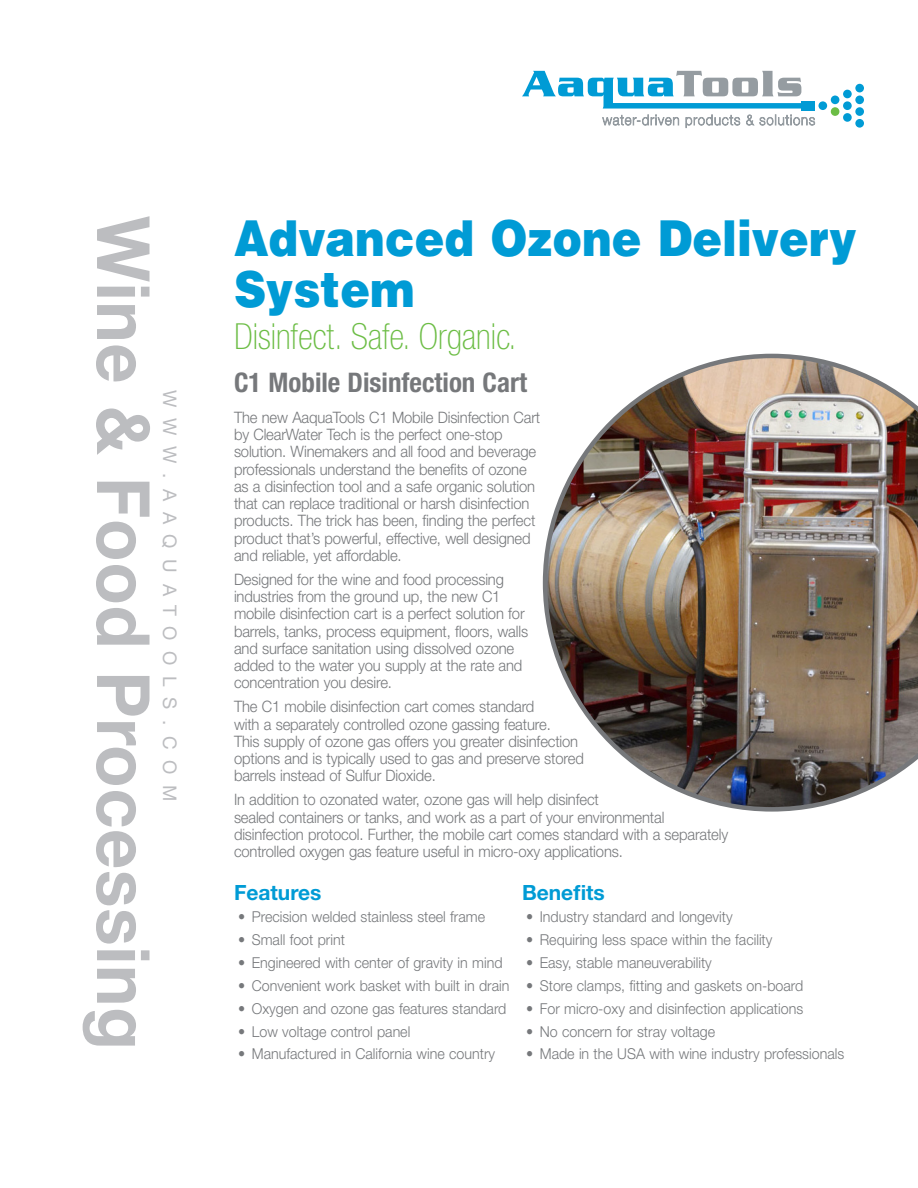
<style>
.page{position:relative;width:918px;height:1188px;background:#fff}
.page>*{position:absolute;margin:0;border:0;box-sizing:border-box;transform-origin:0 0}
.t1{font:700 73.5px "Helvetica Neue";letter-spacing:.01em;color:#bcbdc0;scale:.95 1}
.Cover__Main_head{font:900 49.5px/51px "Helvetica";color:#009bd5;scale:.9 1}
.Cover__Subhead{font:100 condensed 36px "Helvetica Neue";color:#6cbd45}
.Product_name{font:700 condensed 27px "Helvetica Neue";color:#76787b}
.Cover__F_B_Head{font:700 21px "Helvetica Neue";color:#009bd5}
.t2{font:18.75px "Helvetica Neue";letter-spacing:.57em;color:#bcbdc0}
.Cover__Body_Copy{font:300 15.75px/17.2px "Helvetica Neue";letter-spacing:-.01em;color:#76787b;scale:.94 1}
.Cover__F_B_bullets{font:300 15px "Helvetica Neue";color:#76787b;scale:.95 1}
</style>
<div class="page">
<div style="left:855px;top:84px;width:9px;height:8px;background:#009bd5;border-radius:50%"></div>
<div style="left:855px;top:107px;width:9px;height:9px;background:#009bd5;border-radius:50%"></div>
<div style="left:855px;top:119px;width:9px;height:9px;background:#009bd5;border-radius:50%"></div>
<div style="left:855px;top:96px;width:9px;height:8px;background:#009bd5;border-radius:50%"></div>
<div style="left:843px;top:90px;width:9px;height:8px;background:#009bd5;border-radius:50%"></div>
<div style="left:843px;top:113px;width:9px;height:9px;background:#009bd5;border-radius:50%"></div>
<div style="left:843px;top:101px;width:9px;height:9px;background:#009bd5;border-radius:50%"></div>
<div style="left:831px;top:96px;width:8px;height:8px;background:#009bd5;border-radius:50%"></div>
<div style="left:831px;top:107px;width:8px;height:9px;background:#6cbd45;border-radius:50%"></div>
<div style="left:819px;top:101px;width:8px;height:9px;background:#009bd5;border-radius:50%"></div>
<svg style="left:522px;top:71px;width:293px;height:57px"></svg>
<div style="left:801px;top:101px;width:14px;height:9px;background:#009bd5"></div>
<img style="left:543px;top:354px;width:375px;height:458px">
<h1 class="t1" style="left:169px;top:216px;width:879px;rotate:90deg">Wine &amp; Food Processing</h1>
<p class="Cover__Main_head" style="left:234px;top:211px;width:693px">Advanced Ozone Delivery<br>System</p>
<p class="Cover__Subhead" style="left:234px;top:317px;width:284px">Disinfect. Safe. Organic.</p>
<p class="Product_name" style="left:234px;top:366px;width:295px">C1 Mobile Disinfection Cart</p>
<p class="Cover__Body_Copy" style="left:234px;top:408px;width:327px">The new AaquaTools C1 Mobile Disinfection Cart by ClearWater Tech is the perfect one-stop solution. Winemakers and all food and beverage professionals understand the benefits of ozone as a disinfection tool and a safe organic solution that can replace traditional or harsh disinfection products. The trick has been, finding the perfect product that’s powerful, effective, well designed and reliable, yet affordable.</p>
<p class="Cover__Body_Copy" style="left:234px;top:570px;width:314px">Designed for the wine and food processing industries from the ground up, the new C1 mobile disinfection cart is a perfect solution for barrels, tanks, process equipment, floors, walls and surface sanitation using dissolved ozone added to the water you supply at the rate and concentration you desire.</p>
<p class="Cover__Body_Copy" style="left:234px;top:698px;width:374px">The C1 mobile disinfection cart comes standard<br>with a separately controlled ozone gassing feature.<br>This supply of ozone gas offers you greater disinfection options and is typically used to gas and preserve stored barrels instead of Sulfur Dioxide.</p>
<p class="Cover__Body_Copy" style="left:234px;top:791px;width:527px">In addition to ozonated water, ozone gas will help disinfect<br>sealed containers or tanks, and work as a part of your environmental disinfection protocol. Further, the mobile cart comes standard with a separately controlled oxygen gas feature useful in micro-oxy applications.</p>
<p class="Cover__F_B_Head" style="left:234px;top:879px;width:89px">Features</p>
<p class="Cover__F_B_Head" style="left:522px;top:879px;width:84px">Benefits</p>
<p class="Cover__F_B_bullets" style="left:238px;top:907px;width:261px">• Precision welded stainless steel frame</p>
<p class="Cover__F_B_bullets" style="left:526px;top:907px;width:219px">• Industry standard and longevity</p>
<p class="Cover__F_B_bullets" style="left:238px;top:930px;width:114px">• Small foot print</p>
<p class="Cover__F_B_bullets" style="left:526px;top:930px;width:261px">• Requiring less space within the facility</p>
<p class="Cover__F_B_bullets" style="left:238px;top:954px;width:280px">• Engineered with center of gravity in mind</p>
<p class="Cover__F_B_bullets" style="left:526px;top:954px;width:197px">• Easy, stable maneuverability</p>
<p class="Cover__F_B_bullets" style="left:238px;top:977px;width:287px">• Convenient work basket with built in drain</p>
<p class="Cover__F_B_bullets" style="left:526px;top:977px;width:293px">• Store clamps, fitting and gaskets on-board</p>
<p class="Cover__F_B_bullets" style="left:238px;top:999px;width:284px">• Oxygen and ozone gas features standard</p>
<p class="Cover__F_B_bullets" style="left:526px;top:999px;width:293px">• For micro-oxy and disinfection applications</p>
<p class="Cover__F_B_bullets" style="left:238px;top:1022px;width:183px">• Low voltage control panel</p>
<p class="Cover__F_B_bullets" style="left:526px;top:1022px;width:200px">• No concern for stray voltage</p>
<p class="Cover__F_B_bullets" style="left:238px;top:1045px;width:272px">• Manufactured in California wine country</p>
<p class="Cover__F_B_bullets" style="left:526px;top:1045px;width:336px">• Made in the USA with wine industry professionals</p>
<p class="t2" style="left:181px;top:390px;width:413px;rotate:90deg">WWW.AAQUATOOLS.COM</p>
</div>
